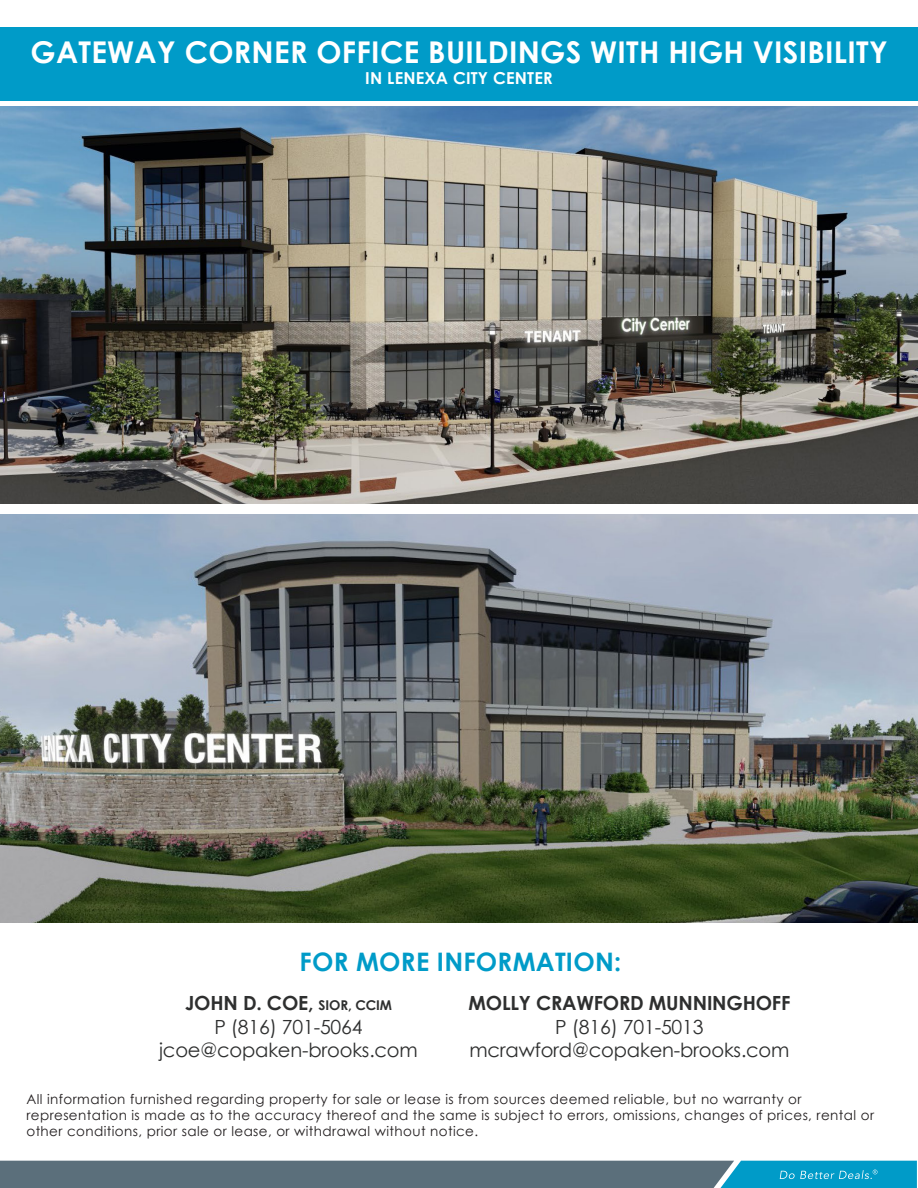
<style>
.page{position:relative;width:918px;height:1188px;background:#fff}
.page>*{position:absolute;margin:0;border:0;box-sizing:border-box;transform-origin:0 0}
.Subhead{font:700 30px "Century Gothic";letter-spacing:.01em;color:#fff}
.Subhead-2{font:700 25.5px "Century Gothic";letter-spacing:.01em;color:#009bc8}
.Side_Bar_Paragraph_Style_Right_Just{font:19.5px "Century Gothic";letter-spacing:-.01em;color:#2e2f2f}
.Side_Bar_Paragraph_Style_Right_Just-2{font:700 19.5px "Century Gothic";letter-spacing:-.01em;color:#2e2f2f}
.Subhead-3{font:700 16.5px "Century Gothic";letter-spacing:.01em;color:#fff}
.t1{font:13.5px/16.2px "Century Gothic";letter-spacing:.03em;color:#231f20}
.s1{font-size:13.5px}
</style>
<div class="page">
<div style="left:0;top:27px;width:918px;height:73px;background:#009bc8"></div>
<img style="left:0;top:107px;width:918px;height:396px">
<svg style="left:0;top:1161px;width:917px;height:27px;background:#4b798c"></svg>
<img style="left:0;top:514px;width:918px;height:409px">
<p class="Subhead" style="left:31px;top:30px;width:859px">GATEWAY CORNER OFFICE BUILDINGS WITH HIGH VISIBILITY</p>
<p class="Subhead-3" style="left:365px;top:66px;width:189px">IN LENEXA CITY CENTER</p>
<p class="Subhead-2" style="left:300px;top:943px;width:323px">FOR MORE INFORMATION:</p>
<p class="Side_Bar_Paragraph_Style_Right_Just-2" style="left:185px;top:988px;width:208px">JOHN D. COE, <span class="s1">SIOR, CCIM</span></p>
<p class="Side_Bar_Paragraph_Style_Right_Just" style="left:214px;top:1013px;width:150px">P (816) 701-5064</p>
<p class="Side_Bar_Paragraph_Style_Right_Just" style="left:159px;top:1036px;width:260px">jcoe@copaken-brooks.com</p>
<p class="Side_Bar_Paragraph_Style_Right_Just-2" style="left:469px;top:988px;width:323px">MOLLY CRAWFORD MUNNINGHOFF</p>
<p class="Side_Bar_Paragraph_Style_Right_Just" style="left:555px;top:1013px;width:150px">P (816) 701-5013</p>
<p class="Side_Bar_Paragraph_Style_Right_Just" style="left:469px;top:1036px;width:322px">mcrawford@copaken-brooks.com</p>
<p class="t1" style="left:26px;top:1090px;width:849px">All information furnished regarding property for sale or lease is from sources deemed reliable, but no warranty or representation is made as to the accuracy thereof and the same is subject to errors, omissions, changes of prices, rental or other conditions, prior sale or lease, or withdrawal without notice.</p>
</div>
